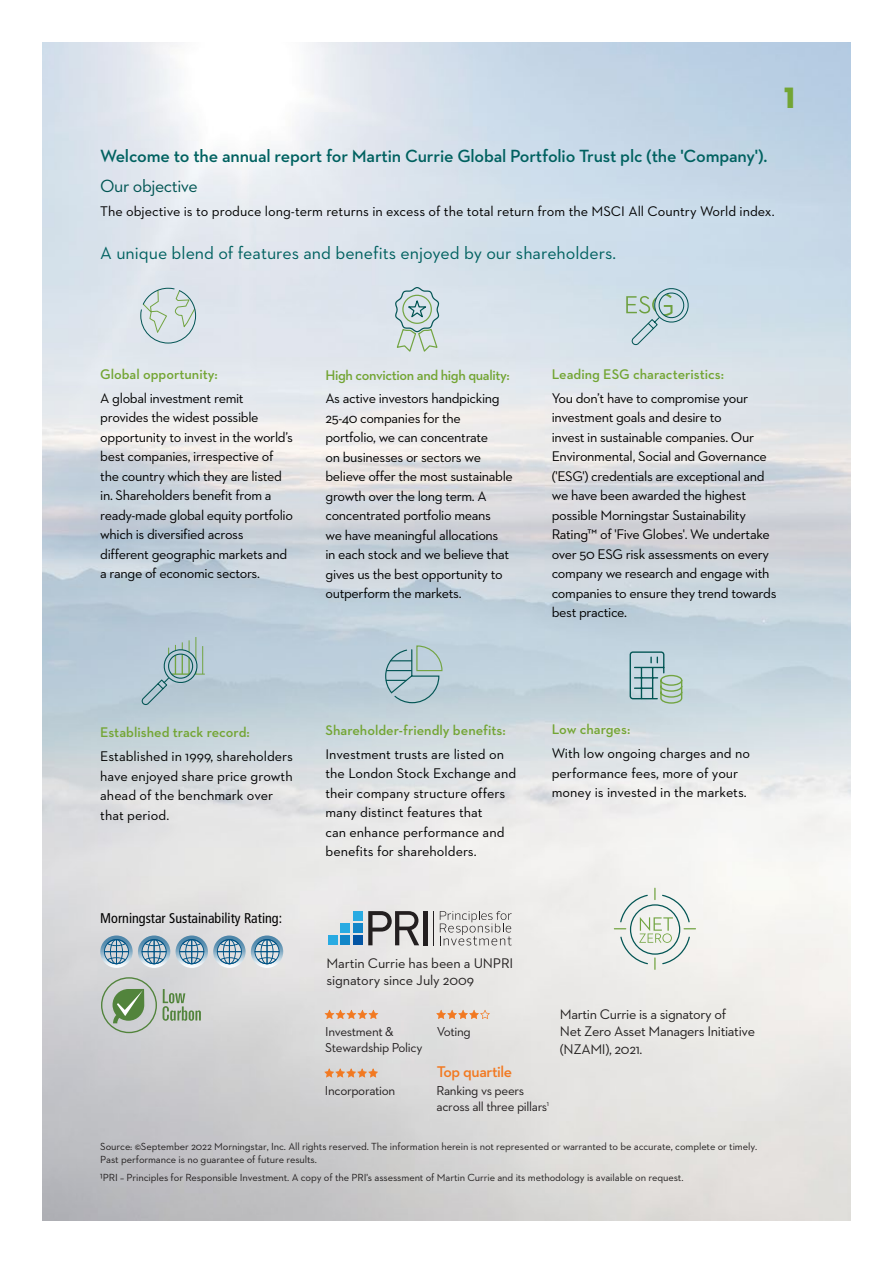
<style>
.page{position:relative;width:893px;height:1263px;background:#fff}
.page>*{position:absolute;margin:0;border:0;box-sizing:border-box;transform-origin:0 0}
.t1{font:30px "Neutraface 2 Display Titling";color:#73a534}
.t2{font:600 18px "Neutraface 2 Text";letter-spacing:-.01em;color:#006160}
.t3{font:18px "Neutraface 2 Text";color:#006160}
.t4{font:18px "Neutraface 2 Text";letter-spacing:-.025em;color:#005553}
.t5{font:600 15.75px "Neutraface 2 Text";letter-spacing:-.025em;color:#f27921}
.t6{font:14.25px/19.5px "Neutraface 2 Text";letter-spacing:-.025em;color:#000}
.t7{font:14.25px/19.5px "Neutraface 2 Text";color:#000}
.t8{font:14.25px/17.5px "Neutraface 2 Text";letter-spacing:-.025em;color:#221f1f}
.t9{font:600 14.25px "Neutraface 2 Text";color:#73a534}
.t10{font:600 14.25px "Neutraface 2 Text";letter-spacing:-.025em;color:#73a534}
.t11{font:condensed 14.1px "Frutiger";color:#000}
.t12{font:13.2px/15.8px "Neutraface 2 Text";letter-spacing:-.025em;color:#231f20}
.t13{font:10.5px/13.5px "Neutraface 2 Text";letter-spacing:-.01em;color:#221f1f}
</style>
<div class="page">
<img style="left:43px;top:43px;width:807px;height:1177px">
<img style="left:100px;top:935px;width:33px;height:33px">
<svg style="left:104px;top:939px;width:25px;height:25px"></svg>
<img style="left:138px;top:935px;width:32px;height:33px">
<svg style="left:142px;top:939px;width:25px;height:25px"></svg>
<img style="left:176px;top:935px;width:32px;height:33px">
<svg style="left:179px;top:939px;width:25px;height:25px"></svg>
<img style="left:213px;top:935px;width:33px;height:33px">
<svg style="left:217px;top:939px;width:25px;height:25px"></svg>
<img style="left:251px;top:935px;width:32px;height:33px">
<svg style="left:254px;top:939px;width:26px;height:25px"></svg>
<svg style="left:163px;top:989px;width:38px;height:32px"></svg>
<svg style="left:101px;top:977px;width:56px;height:56px;background:#a8b9a3"></svg>
<div style="left:353px;top:911px;width:10px;height:10px;background:#29abe2"></div>
<div style="left:353px;top:923px;width:10px;height:10px;background:#1286c8"></div>
<div style="left:353px;top:935px;width:10px;height:10px;background:#0455a4"></div>
<div style="left:341px;top:923px;width:9px;height:10px;background:#29abe2"></div>
<div style="left:341px;top:935px;width:9px;height:10px;background:#1286c8"></div>
<div style="left:328px;top:935px;width:10px;height:10px;background:#29abe2"></div>
<svg style="left:368px;top:911px;width:51px;height:34px;background:#989695"></svg>
<div style="left:423px;top:911px;width:5px;height:34px;background:#231f20"></div>
<hr style="left:433px;top:911px;width:1px;height:34px;background:#231f20">
<svg style="left:440px;top:911px;width:72px;height:34px;background:#cecccb"></svg>
<svg style="left:614px;top:888px;width:82px;height:82px"></svg>
<svg style="left:324px;top:1010px;width:54px;height:9px"></svg>
<svg style="left:324px;top:1068px;width:54px;height:10px"></svg>
<svg style="left:436px;top:1010px;width:54px;height:9px"></svg>
<svg style="left:395px;top:287px;width:44px;height:65px;background:#bfd1cf"></svg>
<svg style="left:626px;top:288px;width:63px;height:57px;background:#bcd1d4"></svg>
<svg style="left:142px;top:637px;width:63px;height:68px;background:#a9c0c8"></svg>
<svg style="left:385px;top:645px;width:57px;height:58px;background:#aac3c9"></svg>
<svg style="left:630px;top:651px;width:52px;height:53px;background:#a7c3c3"></svg>
<svg style="left:140px;top:288px;width:56px;height:55px;background:#ccd9db"></svg>
<h1 class="t1" style="left:784px;top:79px;width:13px">1</h1>
<p class="t2" style="left:100px;top:145px;width:669px">Welcome to the annual report for Martin Currie Global Portfolio Trust plc (the 'Company').</p>
<p class="t4" style="left:100px;top:174px;width:99px">Our objective</p>
<p class="t7" style="left:100px;top:201px;width:676px">The objective is to produce long-term returns in excess of the total return from the MSCI All Country World index.</p>
<p class="t3" style="left:100px;top:241px;width:517px">A unique blend of features and benefits enjoyed by our shareholders.</p>
<p class="t9" style="left:100px;top:365px;width:119px">Global opportunity:</p>
<p class="t6" style="left:100px;top:388px;width:194px">A global investment remit provides the widest possible opportunity to invest in the world’s best companies, irrespective of the country which they are listed in. Shareholders benefit from a ready-made global equity portfolio which is diversified across different geographic markets and a range of economic sectors.</p>
<p class="t10" style="left:325px;top:366px;width:186px">High conviction and high quality:</p>
<p class="t6" style="left:325px;top:388px;width:189px">As active investors handpicking<br>25-40 companies for the portfolio, we can concentrate<br>on businesses or sectors we believe offer the most sustainable growth over the long term. A concentrated portfolio means<br>we have meaningful allocations<br>in each stock and we believe that gives us the best opportunity to outperform the markets.</p>
<p class="t9" style="left:552px;top:365px;width:174px">Leading ESG characteristics:</p>
<p class="t6" style="left:552px;top:388px;width:226px">You don’t have to compromise your investment goals and desire to<br>invest in sustainable companies. Our Environmental, Social and Governance ('ESG') credentials are exceptional and we have been awarded the highest possible Morningstar Sustainability Rating™ of 'Five Globes'. We undertake over 50 ESG risk assessments on every company we research and engage with companies to ensure they trend towards best practice.</p>
<p class="t9" style="left:100px;top:723px;width:151px">Established track record:</p>
<p class="t7" style="left:100px;top:746px;width:194px">Established in 1999, shareholders have enjoyed share price growth ahead of the benchmark over that period.</p>
<p class="t11" style="left:100px;top:910px;width:183px">Morningstar Sustainability Rating:</p>
<p class="t9" style="left:325px;top:721px;width:182px">Shareholder-friendly benefits:</p>
<p class="t7" style="left:325px;top:744px;width:192px">Investment trusts are listed on the London Stock Exchange and their company structure offers many distinct features that<br>can enhance performance and benefits for shareholders.</p>
<p class="t9" style="left:552px;top:720px;width:80px">Low charges:</p>
<p class="t7" style="left:552px;top:743px;width:200px">With low ongoing charges and no performance fees, more of your money is invested in the markets.</p>
<p class="t8" style="left:326px;top:954px;width:188px;line-height:17.1px">Martin Currie has been a UNPRI signatory since July 2009</p>
<p class="t12" style="left:325px;top:1024px;width:99px">Investment &amp;<br>Stewardship Policy</p>
<p class="t12" style="left:325px;top:1082px;width:72px">Incorporation</p>
<p class="t12" style="left:437px;top:1024px;width:36px">Voting</p>
<p class="t5" style="left:437px;top:1062px;width:77px">Top quartile</p>
<p class="t12" style="left:437px;top:1082px;width:114px">Ranking vs peers across all three pillars<sup>1</sup></p>
<p class="t8" style="left:560px;top:1005px;width:197px">Martin Currie is a signatory of<br>Net Zero Asset Managers Initiative (NZAMI), 2021.</p>
<p class="t13" style="left:100px;top:1139px;width:658px">Source: ©September 2022 Morningstar, Inc. All rights reserved. The information herein is not represented or warranted to be accurate, complete or timely.<br>Past performance is no guarantee of future results.</p>
<p class="t13" style="left:100px;top:1171px;width:585px">1PRI – Principles for Responsible Investment. A copy of the PRI's assessment of Martin Currie and its methodology is available on request.</p>
</div>
